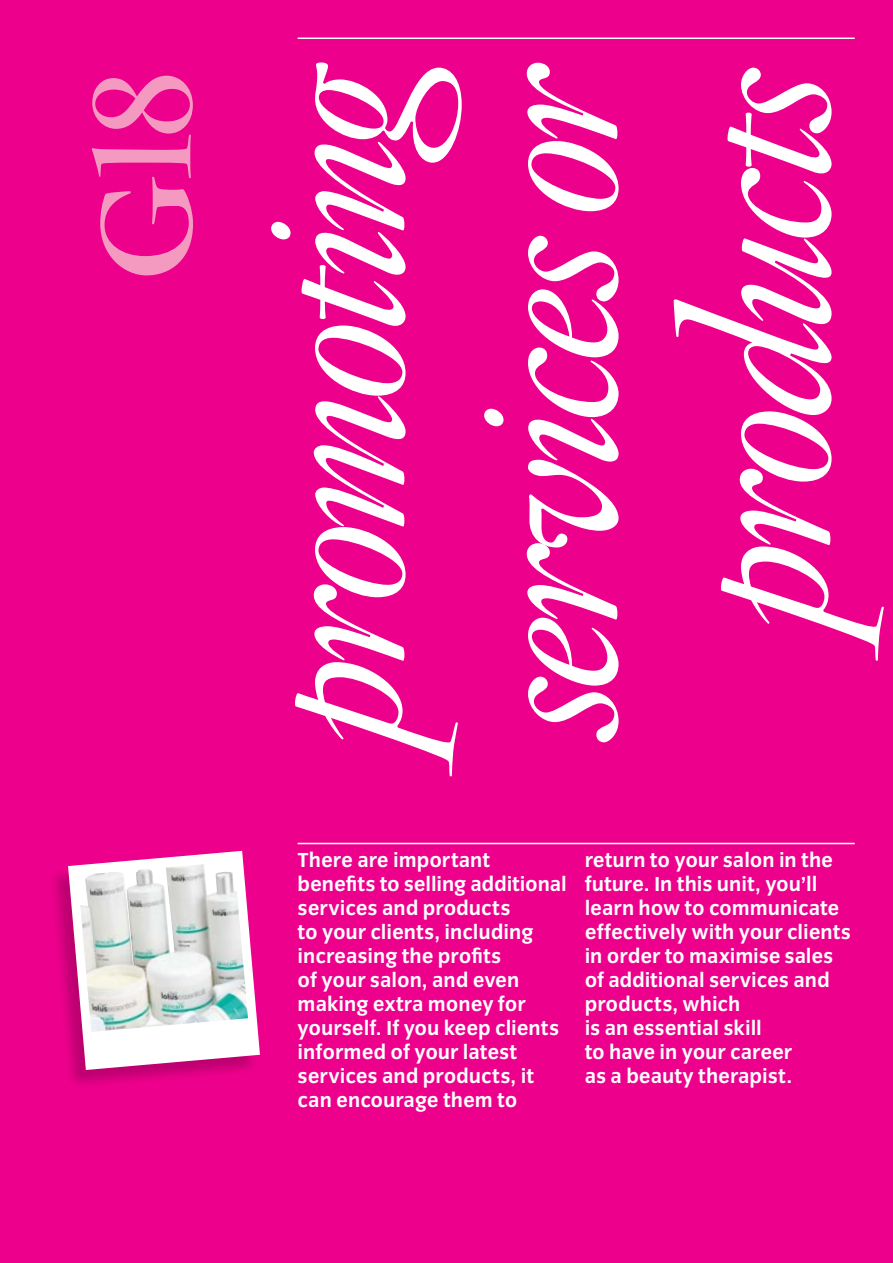
<style>
.page{position:relative;width:893px;height:1263px;background:#ec008c}
.page>*{position:absolute;margin:0;border:0;box-sizing:border-box;transform-origin:0 0}
.t1{font:italic 204px/213px "Hoefler Titling HTF Lt";letter-spacing:-.04em;color:#fff;text-align:center}
.t2{font:135px "Hoefler Titling HTF Sm SC";color:#f49ac1}
.t3{font:700 21px/24px "Congress Sans";letter-spacing:-.005em;color:#fff}
.s1{font-size:195px}
</style>
<div class="page">
<hr style="left:298px;top:38px;width:557px;height:1px;background:#fff">
<hr style="left:298px;top:843px;width:557px;height:1px;background:#fff">
<div style="left:48px;top:852px;width:210px;height:237px;background:#000;opacity:.2"></div>
<svg style="left:68px;top:851px;width:192px;height:219px"></svg>
<img style="left:80px;top:864px;width:168px;height:168px">
<h2 class="t2" style="left:55px;top:284px;width:216px;rotate:-90deg"><span class="s1">g</span>18</h2>
<h1 class="t1" style="left:237px;top:745px;width:698px;rotate:-90deg">promoting services or products</h1>
<p class="t3" style="left:298px;top:848px;width:271px">There are important benefits to selling additional services and products<br>to your clients, including increasing the profits<br>of your salon, and even making extra money for yourself. If you keep clients informed of your latest services and products, it can encourage them to</p>
<p class="t3" style="left:585px;top:848px;width:268px">return to your salon in the future. In this unit, you’ll learn how to communicate effectively with your clients in order to maximise sales of additional services and products, which<br>is an essential skill<br>to have in your career<br>as a beauty therapist.</p>
</div>
